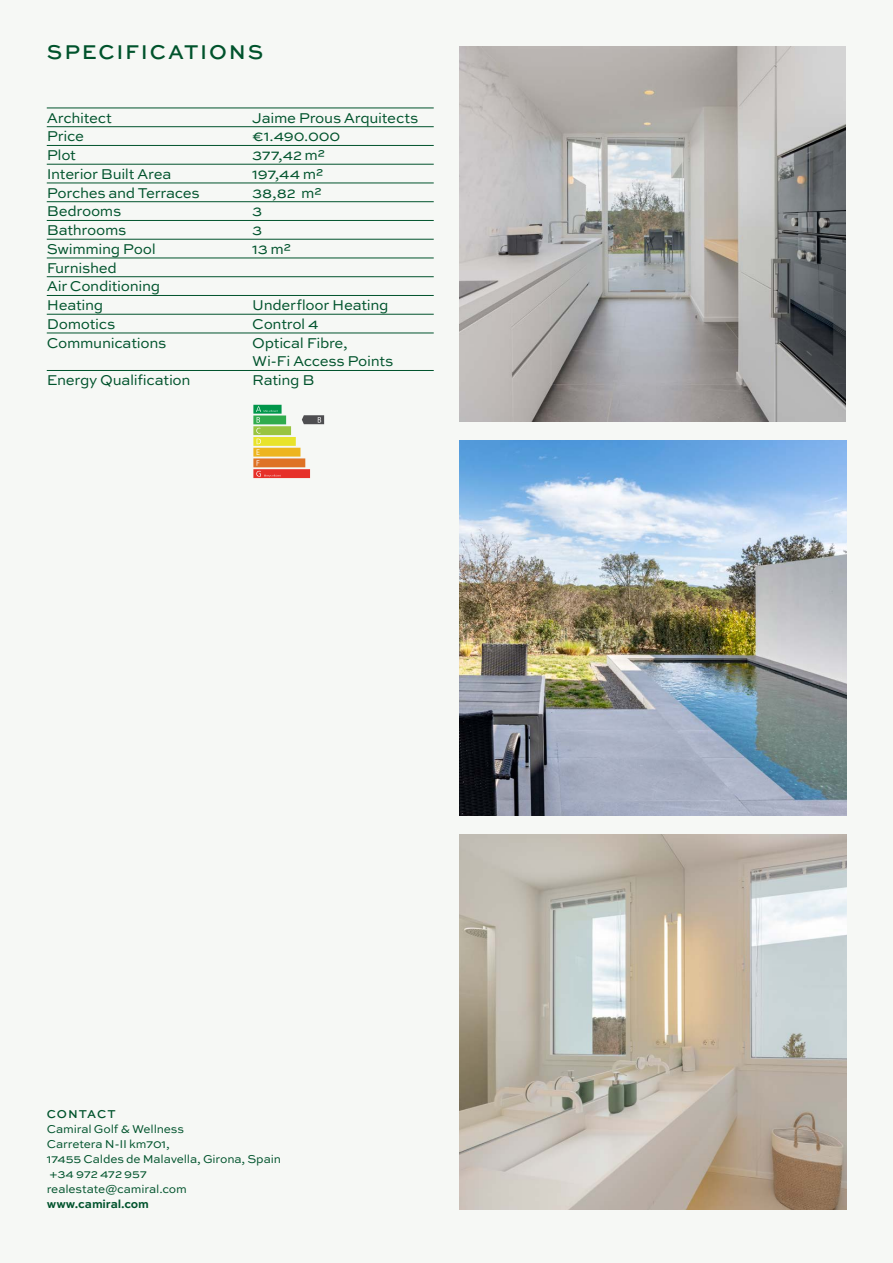
<style>
.page{position:relative;width:893px;height:1263px;background:#f6f8f5}
.page>*{position:absolute;margin:0;border:0;box-sizing:border-box;transform-origin:0 0}
.t1{font:500 21px "Sweet Sans Pro";letter-spacing:.085em;color:#00532c}
.t2{font:15px/18.8px "Sweet Sans Pro";letter-spacing:-.025em;color:#00532c}
.t3{font:12px/15px "Sweet Sans Pro";letter-spacing:-.015em;color:#00532c}
.t4{font:700 12px "Sweet Sans Pro";letter-spacing:-.01em;color:#00532c}
.t5{font:500 12px "Sweet Sans Pro";letter-spacing:.08em;color:#00532c}
</style>
<div class="page">
<img style="left:459px;top:441px;width:387px;height:375px">
<img style="left:459px;top:834px;width:387px;height:375px">
<img style="left:459px;top:47px;width:387px;height:375px">
<hr style="left:47px;top:108px;width:387px;height:1px;background:#00532c">
<hr style="left:47px;top:126px;width:387px;height:1px;background:#00532c">
<hr style="left:47px;top:145px;width:387px;height:1px;background:#00532c">
<hr style="left:47px;top:164px;width:387px;height:1px;background:#00532c">
<hr style="left:47px;top:183px;width:387px;height:1px;background:#00532c">
<hr style="left:47px;top:201px;width:387px;height:1px;background:#00532c">
<hr style="left:47px;top:220px;width:387px;height:1px;background:#00532c">
<hr style="left:47px;top:239px;width:387px;height:1px;background:#00532c">
<hr style="left:47px;top:258px;width:387px;height:1px;background:#00532c">
<hr style="left:47px;top:276px;width:387px;height:1px;background:#00532c">
<hr style="left:47px;top:295px;width:387px;height:1px;background:#00532c">
<hr style="left:47px;top:314px;width:387px;height:1px;background:#00532c">
<hr style="left:47px;top:333px;width:387px;height:1px;background:#00532c">
<hr style="left:47px;top:370px;width:387px;height:1px;background:#00532c">
<div style="left:253px;top:437px;width:43px;height:9px;background:#e8e32b"></div>
<div style="left:253px;top:415px;width:33px;height:9px;background:#30ab4d"></div>
<div style="left:253px;top:405px;width:29px;height:9px;background:#00964a"></div>
<div style="left:253px;top:426px;width:38px;height:9px;background:#99c440"></div>
<div style="left:253px;top:448px;width:47px;height:9px;background:#edb51f"></div>
<div style="left:253px;top:458px;width:52px;height:9px;background:#de7326"></div>
<div style="left:253px;top:469px;width:57px;height:9px;background:#e63029"></div>
<svg style="left:256px;top:439px;width:25px;height:38px"></svg>
<svg style="left:256px;top:406px;width:22px;height:27px"></svg>
<svg style="left:302px;top:415px;width:22px;height:9px"></svg>
<h1 class="t1" style="left:47px;top:37px;width:218px">SPECIFICATIONS</h1>
<p class="t2" style="left:47px;top:108px;width:67px">Architect</p>
<p class="t2" style="left:252px;top:108px;width:168px">Jaime Prous Arquitects</p>
<p class="t2" style="left:47px;top:126px;width:39px">Price</p>
<p class="t2" style="left:252px;top:126px;width:90px">€1.490.000</p>
<p class="t2" style="left:47px;top:145px;width:31px">Plot</p>
<p class="t2" style="left:252px;top:145px;width:74px">377,42 m2</p>
<p class="t2" style="left:47px;top:164px;width:126px">Interior Built Area</p>
<p class="t2" style="left:252px;top:164px;width:72px">197,44 m2</p>
<p class="t2" style="left:47px;top:183px;width:155px">Porches and Terraces</p>
<p class="t2" style="left:252px;top:183px;width:71px">38,82 m2</p>
<p class="t2" style="left:47px;top:201px;width:76px">Bedrooms</p>
<p class="t2" style="left:252px;top:201px;width:12px">3</p>
<p class="t2" style="left:47px;top:220px;width:81px">Bathrooms</p>
<p class="t2" style="left:252px;top:220px;width:12px">3</p>
<p class="t2" style="left:47px;top:239px;width:111px">Swimming Pool</p>
<p class="t2" style="left:252px;top:239px;width:40px">13 m2</p>
<p class="t2" style="left:47px;top:258px;width:115px">Furnished<br>Air Conditioning<br>Heating</p>
<p class="t2" style="left:252px;top:295px;width:138px">Underfloor Heating</p>
<p class="t2" style="left:47px;top:314px;width:70px">Domotics</p>
<p class="t2" style="left:252px;top:314px;width:68px">Control 4</p>
<p class="t2" style="left:47px;top:333px;width:121px">Communications</p>
<p class="t2" style="left:252px;top:333px;width:143px">Optical Fibre,<br>Wi-Fi Access Points</p>
<p class="t2" style="left:47px;top:370px;width:145px">Energy Qualification</p>
<p class="t2" style="left:252px;top:370px;width:64px">Rating B</p>
<p class="t5" style="left:47px;top:1105px;width:71px">CONTACT</p>
<p class="t3" style="left:47px;top:1121px;width:236px">Camiral Golf &amp; Wellness<br>Carretera N-II km701,<br>17455 Caldes de Malavella, Girona, Spain +34 972 472 957 realestate@camiral.com</p>
<p class="t4" style="left:47px;top:1195px;width:104px">www.camiral.com</p>
</div>
